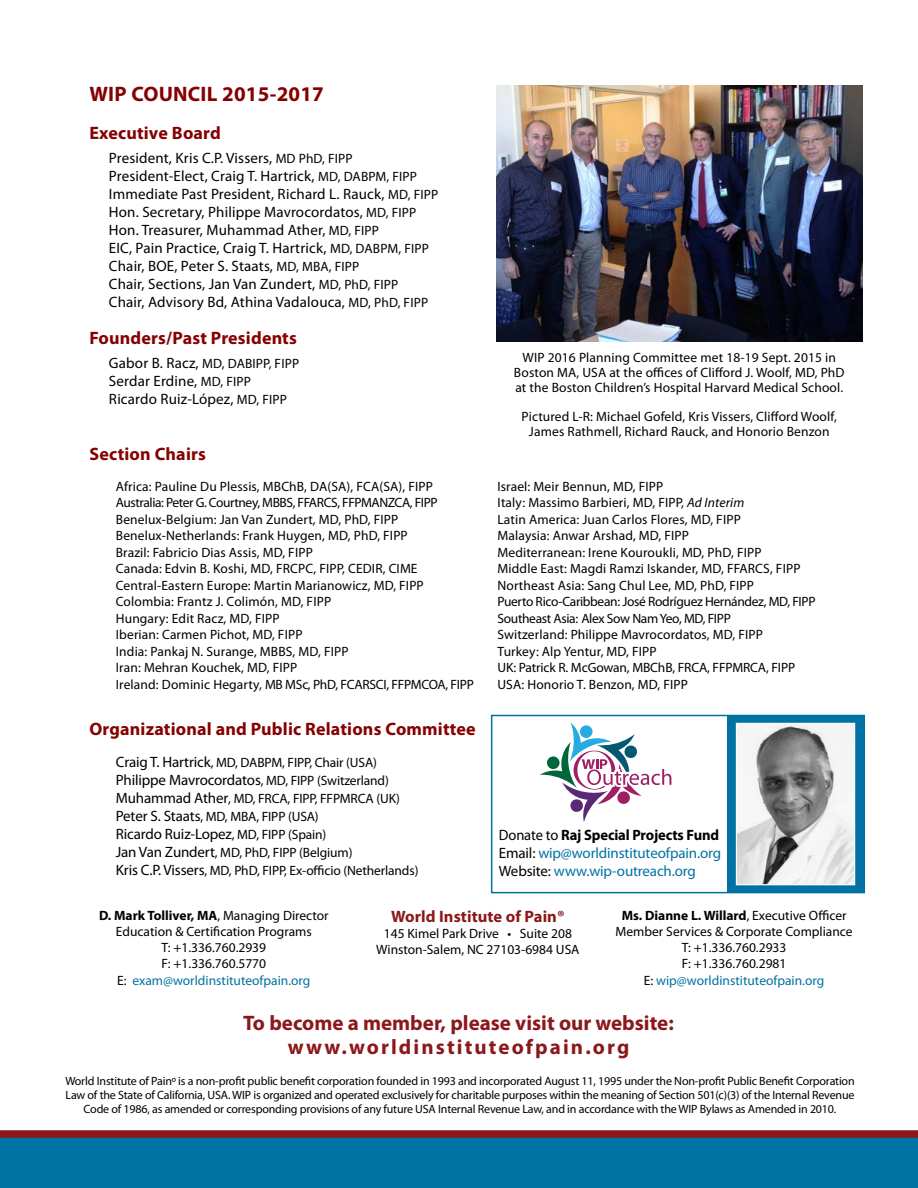
<style>
.page{position:relative;width:918px;height:1188px;background:#fff}
.page>*{position:absolute;margin:0;border:0;box-sizing:border-box;transform-origin:0 0}
.t1{font:700 21px/24px "Myriad Pro";color:#8b181b;text-align:center}
.t2{font:700 21px "Myriad Pro";letter-spacing:.01em;color:#860101}
.t3{font:700 18px "Myriad Pro";letter-spacing:.01em;color:#860101}
.t4{font:700 16.5px "Myriad Pro";letter-spacing:.005em;color:#8b181b}
.t5{font:15px/18px "Myriad Pro";letter-spacing:.01em;color:#000}
.t6{font:15px/18px "Myriad Pro";letter-spacing:-.01em;color:#0072a3}
.t7{font:15px "Myriad Pro";letter-spacing:-.01em;color:#000}
.t8{font:13.5px/16.5px "Myriad Pro";letter-spacing:.01em;color:#000;text-align:center}
.t9{font:13.5px/18px "Myriad Pro";letter-spacing:-.01em;color:#000}
.t10{font:12px/14.4px "Myriad Pro";letter-spacing:-.015em;color:#000;text-align:center}
.s1{font-size:13.5px}
.s2{font-size:15px}
.s3{font-style:italic}
.s4{color:#000}
.s5{font-weight:700;color:#000}
.s6{font-weight:700}
.s7{color:#0072a3}
</style>
<div class="page">
<div style="left:727px;top:716px;width:137px;height:177px;background:#0072a3"></div>
<div style="left:0;top:1134px;width:918px;height:54px;background:#0072a3"></div>
<img style="left:496px;top:86px;width:366px;height:255px">
<div style="left:0;top:1130px;width:918px;height:8px;background:#8b181b"></div>
<svg style="left:540px;top:723px;width:132px;height:99px"></svg>
<img style="left:738px;top:725px;width:115px;height:158px">
<div style="left:736px;top:723px;width:119px;height:162px;border:1px solid #fff"></div>
<div style="left:491px;top:715px;width:374px;height:178px;border:2px solid #0072a3"></div>
<h1 class="t2" style="left:89px;top:81px;width:236px">WIP COUNCIL 2015-2017</h1>
<h2 class="t3" style="left:89px;top:121px;width:133px">Executive Board</h2>
<p class="t5" style="left:109px;top:149px;width:331px">President, Kris C.P. Vissers, <span class="s1">MD PhD, FIPP </span>President-Elect, Craig T. Hartrick, <span class="s1">MD, DABPM, FIPP </span>Immediate Past President, Richard L. Rauck, <span class="s1">MD, FIPP </span>Hon. Secretary, Philippe Mavrocordatos, <span class="s1">MD, FIPP </span>Hon. Treasurer, Muhammad Ather, <span class="s1">MD, FIPP<br></span>EIC, Pain Practice, Craig T. Hartrick, <span class="s1">MD, DABPM, FIPP </span>Chair, BOE, Peter S. Staats, <span class="s1">MD, MBA, FIPP<br></span>Chair, Sections, Jan Van Zundert, <span class="s1">MD, PhD, FIPP<br></span>Chair, Advisory Bd, Athina Vadalouca, <span class="s1">MD, PhD, FIPP</span></p>
<h2 class="t3" style="left:89px;top:327px;width:209px">Founders/Past Presidents</h2>
<p class="t8" style="left:109px;top:355px;width:192px"><span class="s2">Gabor B. Racz,</span> MD, DABIPP, FIPP</p>
<p class="t5" style="left:109px;top:372px;width:180px">Serdar Erdine, <span class="s1">MD, FIPP<br></span>Ricardo Ruiz-López, <span class="s1">MD, FIPP</span></p>
<p class="t8" style="left:514px;top:350px;width:332px;line-height:15px">WIP 2016 Planning Committee met 18-19 Sept. 2015 in<br>Boston MA, USA at the offices of Clifford J. Woolf, MD, PhD at the Boston Children’s Hospital Harvard Medical School.</p>
<p class="t8" style="left:522px;top:409px;width:317px;line-height:15px">Pictured L-R: Michael Gofeld, Kris Vissers, Clifford Woolf,<br>James Rathmell, Richard Rauck, and Honorio Benzon</p>
<h2 class="t3" style="left:89px;top:442px;width:118px">Section Chairs</h2>
<p class="t8" style="left:116px;top:478px;width:360px;text-align:left">Africa: Pauline Du Plessis, MBChB, DA(SA), FCA(SA), FIPP Australia: Peter G. Courtney, MBBS, FFARCS, FFPMANZCA, FIPP Benelux-Belgium: Jan Van Zundert, MD, PhD, FIPP Benelux-Netherlands: Frank Huygen, MD, PhD, FIPP<br>Brazil: Fabricio Dias Assis, MD, FIPP<br>Canada: Edvin B. Koshi, MD, FRCPC, FIPP, CEDIR, CIME Central-Eastern Europe: Martin Marianowicz, MD, FIPP Colombia: Frantz J. Colimón, MD, FIPP<br>Hungary: Edit Racz, MD, FIPP<br>Iberian: Carmen Pichot, MD, FIPP<br>India: Pankaj N. Surange, MBBS, MD, FIPP<br>Iran: Mehran Kouchek, MD, FIPP<br>Ireland: Dominic Hegarty, MB MSc, PhD, FCARSCI, FFPMCOA, FIPP</p>
<p class="t8" style="left:497px;top:478px;width:320px;text-align:left">Israel: Meir Bennun, MD, FIPP<br>Italy: Massimo Barbieri, MD, FIPP, <span class="s3">Ad Interim<br></span>Latin America: Juan Carlos Flores, MD, FIPP<br>Malaysia: Anwar Arshad, MD, FIPP<br>Mediterranean: Irene Kouroukli, MD, PhD, FIPP<br>Middle East: Magdi Ramzi Iskander, MD, FFARCS, FIPP Northeast Asia: Sang Chul Lee, MD, PhD, FIPP<br>Puerto Rico-Caribbean: José Rodríguez Hernández, MD, FIPP Southeast Asia: Alex Sow Nam Yeo, MD, FIPP<br>Switzerland: Philippe Mavrocordatos, MD, FIPP<br>Turkey: Alp Yentur, MD, FIPP<br>UK: Patrick R. McGowan, MBChB, FRCA, FFPMRCA, FIPP USA: Honorio T. Benzon, MD, FIPP</p>
<h2 class="t3" style="left:89px;top:718px;width:388px">Organizational and Public Relations Committee</h2>
<p class="t9" style="left:116px;top:753px;width:263px"><span class="s2">Craig T. Hartrick</span>, MD, DABPM, FIPP, Chair (USA)</p>
<p class="t7" style="left:116px;top:771px;width:275px">Philippe Mavrocordatos<span class="s1">, MD, FIPP (Switzerland)</span></p>
<p class="t9" style="left:116px;top:789px;width:286px"><span class="s2">Muhammad Ather</span>, MD, FRCA, FIPP, FFPMRCA (UK)<br><span class="s2">Peter S. Staats</span>, MD, MBA, FIPP (USA)</p>
<p class="t7" style="left:116px;top:825px;width:212px">Ricardo Ruiz-Lopez<span class="s1">, MD, FIPP (Spain)</span></p>
<p class="t9" style="left:116px;top:843px;width:304px"><span class="s2">Jan Van Zundert</span>, MD, PhD, FIPP (Belgium)<br><span class="s2">Kris C.P. Vissers</span>, MD, PhD, FIPP, Ex-officio (Netherlands)</p>
<p class="t6" style="left:499px;top:825px;width:224px"><span class="s4">Donate to</span> <span class="s5">Raj Special Projects Fund<br></span><span class="s4">Email:</span> wip@worldinstituteofpain.org<br><span class="s4">Website:</span> www.wip-outreach.org</p>
<p class="t8" style="left:99px;top:907px;width:231px"><span class="s6">D. Mark Tolliver, MA</span>, Managing Director<br>Education &amp; Certification Programs<br>T: +1.336.760.2939<br>F: +1.336.760.5770<br>E: <span class="s7">exam@worldinstituteofpain.org</span></p>
<p class="t4" style="left:391px;top:906px;width:175px">World Institute of Pain®</p>
<p class="t8" style="left:376px;top:925px;width:205px">145 Kimel Park Drive • Suite 208<br>Winston-Salem, NC 27103-6984 USA</p>
<p class="t8" style="left:616px;top:907px;width:239px"><span class="s6">Ms. Dianne L. Willard</span>, Executive Officer<br>Member Services &amp; Corporate Compliance<br>T: +1.336.760.2933<br>F: +1.336.760.2981<br>E: <span class="s7">wip@worldinstituteofpain.org</span></p>
<h1 class="t1" style="left:243px;top:1010px;width:432px">To become a member, please visit our website: www.worldinstituteofpain.org</h1>
<p class="t10" style="left:65px;top:1073px;width:791px">World Institute of Painº is a non-profit public benefit corporation founded in 1993 and incorporated August 11, 1995 under the Non-profit Public Benefit Corporation<br>Law of the State of California, USA. WIP is organized and operated exclusively for charitable purposes within the meaning of Section 501(c)(3) of the Internal Revenue<br>Code of 1986, as amended or corresponding provisions of any future USA Internal Revenue Law, and in accordance with the WIP Bylaws as Amended in 2010.</p>
</div>
